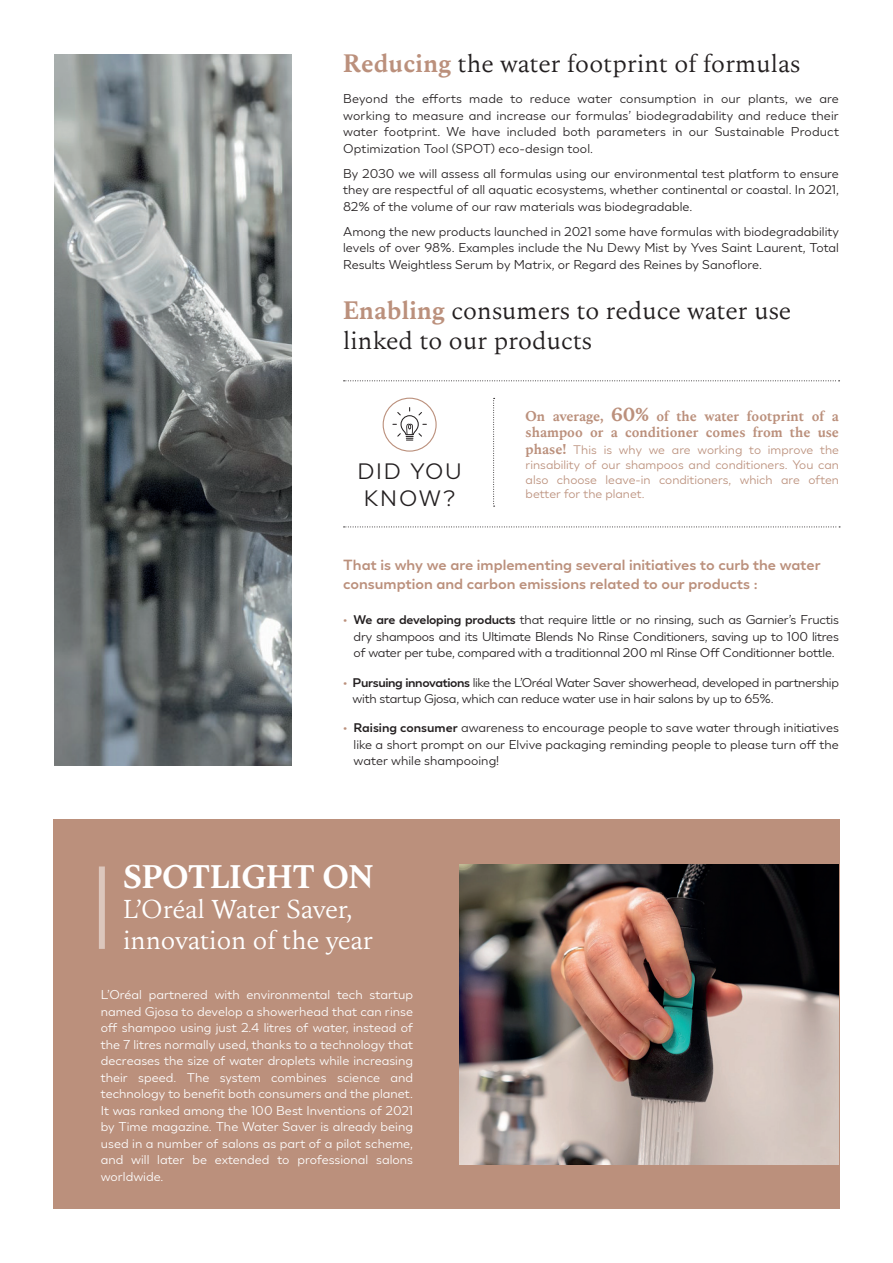
<style>
.page{position:relative;width:893px;height:1263px;background:#fff}
.page>*{position:absolute;margin:0;border:0;box-sizing:border-box;transform-origin:0 0}
.t1{font:700 31.05px "LOREAL Royale";color:#fff}
.t2{font:25.2px/30.2px "LOREAL Royale";color:#fff}
.t3{font:24px/30px "LOREAL Royale";letter-spacing:.01em;color:#231f20}
.t4{font:22.2px/26.7px "LOREAL Essentielle";letter-spacing:.08em;color:#231f20}
.t5{font:700 15px/19.5px "LOREAL Essentielle";color:#bb907c}
.t6{font:700 13.5px/16.5px "LOREAL Royale";color:#bb907c}
.t7{font:12.75px/16.5px "LOREAL Essentielle";letter-spacing:-.01em;color:#231f20;text-align:justify}
.t8{font:12.75px/16.5px "LOREAL Essentielle";color:#fff;text-align:justify}
.t9{font:12.75px/16.5px "LOREAL Essentielle";letter-spacing:-.03em;color:#231f20}
.t10{font:12.3px/14.9px "LOREAL Essentielle";color:#bb907c;text-align:justify}
.s1{font-weight:700;color:#bb907c}
.s2{font-size:18px}
.s3{font-family:"LOREAL Royale";font-weight:700;font-size:13.5px}
.s4{font-weight:700}
</style>
<div class="page">
<div style="left:53px;top:819px;width:786px;height:390px;background:#bb907c"></div>
<div style="left:99px;top:866px;width:6px;height:83px;background:#dcc7bd"></div>
<img style="left:54px;top:54px;width:238px;height:711px">
<svg style="left:392px;top:407px;width:35px;height:34px"></svg>
<div style="left:383px;top:398px;width:54px;height:54px;border:1px solid #bb907c;border-radius:50%"></div>
<img style="left:459px;top:865px;width:380px;height:299px">
<svg style="left:344px;top:380px;width:496px;height:1px"></svg>
<svg style="left:344px;top:526px;width:496px;height:1px"></svg>
<svg style="left:493px;top:398px;width:2px;height:109px"></svg>
<h3 class="t3" style="left:343px;top:48px;width:458px"><span class="s1">Reducing</span> the water footprint of formulas</h3>
<p class="t7" style="left:343px;top:91px;width:497px">Beyond the efforts made to reduce water consumption in our plants, we are working to measure and increase our formulas’ biodegradability and reduce their water footprint. We have included both parameters in our Sustainable Product Optimization Tool (SPOT) eco-design tool.</p>
<p class="t7" style="left:343px;top:165px;width:497px">By 2030 we will assess all formulas using our environmental test platform to ensure they are respectful of all aquatic ecosystems, whether continental or coastal. In 2021, 82% of the volume of our raw materials was biodegradable.</p>
<p class="t7" style="left:343px;top:223px;width:497px">Among the new products launched in 2021 some have formulas with biodegradability levels of over 98%. Examples include the Nu Dewy Mist by Yves Saint Laurent, Total Results Weightless Serum by Matrix, or Regard des Reines by Sanoflore.</p>
<h3 class="t3" style="left:343px;top:296px;width:449px"><span class="s1">Enabling</span> consumers to reduce water use linked to our products</h3>
<h3 class="t4" style="left:357px;top:458px;width:106px">DID YOU<br>KNOW?</h3>
<p class="t6" style="left:526px;top:408px;width:315px">On average, <span class="s2">60%</span> of the water footprint of a shampoo or a conditioner comes from the use</p>
<p class="t10" style="left:526px;top:442px;width:315px"><span class="s3">phase!</span> This is why we are working to improve the rinsability of our shampoos and conditioners. You can also choose leave-in conditioners, which are often better for the planet.</p>
<p class="t5" style="left:343px;top:555px;width:479px">That is why we are implementing several initiatives to curb the water consumption and carbon emissions related to our products :</p>
<p class="t7" style="left:354px;top:612px;width:487px;text-indent:-10px"><span class="s1">•</span> <span class="s4">We are developing products</span> that require little or no rinsing, such as Garnier’s Fructis dry shampoos and its Ultimate Blends No Rinse Conditioners, saving up to 100 litres of water per tube, compared with a traditionnal 200 ml Rinse Off Conditionner bottle.</p>
<p class="t9" style="left:353px;top:674px;width:488px;text-indent:-9px"><span class="s1">•</span> <span class="s4">Pursuing innovations</span> like the L’Oréal Water Saver showerhead, developed in partnership with startup Gjosa, which can reduce water use in hair salons by up to 65%.</p>
<p class="t7" style="left:354px;top:720px;width:487px;text-indent:-10px"><span class="s1">•</span> <span class="s4">Raising consumer</span> awareness to encourage people to save water through initiatives like a short prompt on our Elvive packaging reminding people to please turn off the water while shampooing!</p>
<h1 class="t1" style="left:123px;top:857px;width:252px">SPOTLIGHT ON</h1>
<h2 class="t2" style="left:123px;top:894px;width:251px">L’Oréal Water Saver, innovation of the year</h2>
<p class="t8" style="left:101px;top:987px;width:314px">L’Oréal partnered with environmental tech startup named Gjosa to develop a showerhead that can rinse off shampoo using just 2.4 litres of water, instead of the 7 litres normally used, thanks to a technology that decreases the size of water droplets while increasing their speed. The system combines science and technology to benefit both consumers and the planet.<br>It was ranked among the 100 Best Inventions of 2021 by Time magazine. The Water Saver is already being used in a number of salons as part of a pilot scheme, and will later be extended to professional salons worldwide.</p>
</div>
